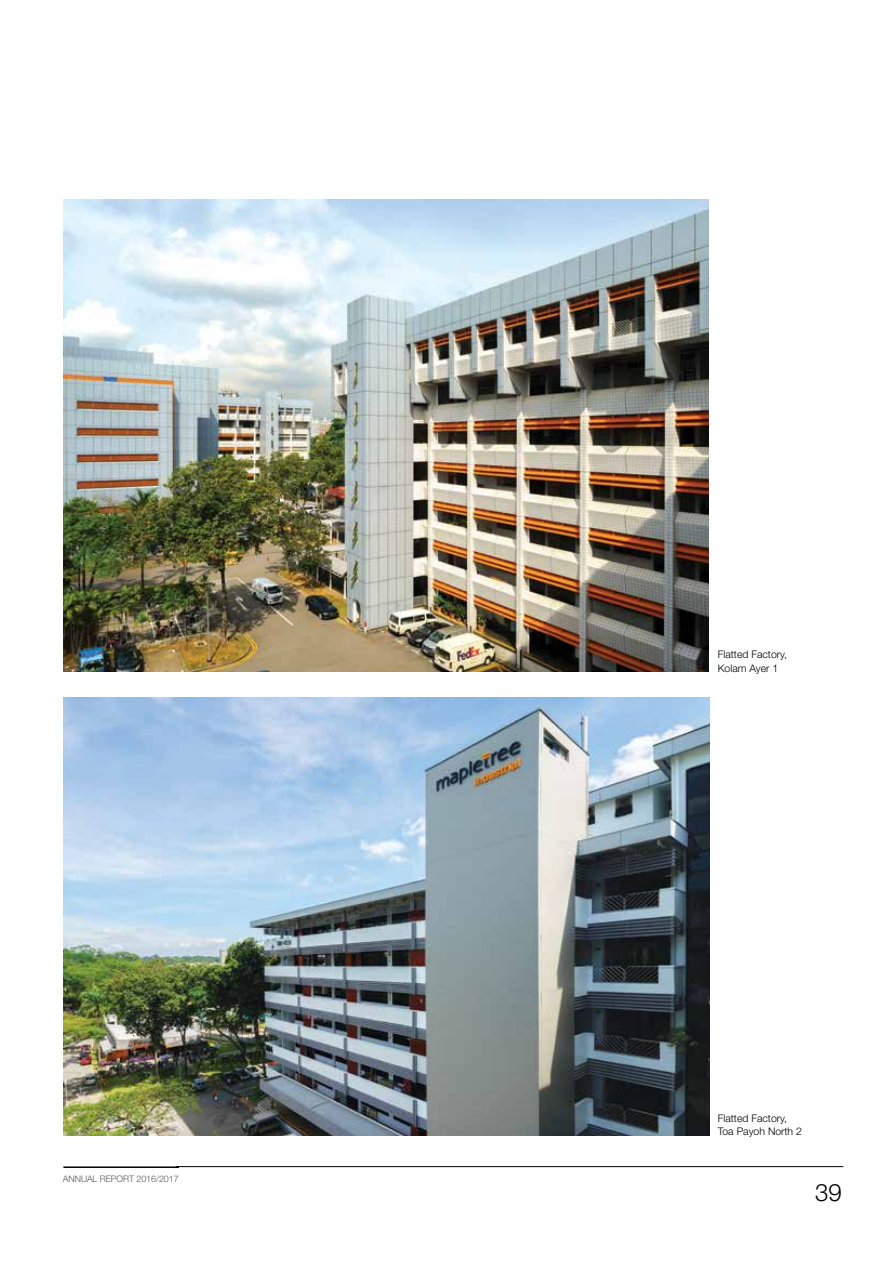
<style>
.page{position:relative;width:893px;height:1263px;background:#fff}
.page>*{position:absolute;margin:0;border:0;box-sizing:border-box;transform-origin:0 0}
.t1{font:300 24px "Helvetica Neue LT Std";color:#000}
.t2{font:300 10.5px/13.5px "Helvetica Neue LT Std";color:#000}
.t3{font:300 9px "Helvetica Neue LT Std";letter-spacing:-.01em;color:#58595b}
</style>
<div class="page">
<img style="left:64px;top:200px;width:645px;height:472px">
<img style="left:64px;top:697px;width:645px;height:438px">
<hr style="left:176px;top:1166px;width:667px;height:1px;background:#000">
<hr style="left:63px;top:1166px;width:116px;height:2px;background:#000">
<p class="t3" style="left:63px;top:1173px;width:117px">ANNUAL REPORT 2016/2017</p>
<p class="t2" style="left:718px;top:647px;width:71px">Flatted Factory,<br>Kolam Ayer 1</p>
<p class="t2" style="left:718px;top:1111px;width:86px">Flatted Factory,<br>Toa Payoh North 2</p>
<h1 class="t1" style="left:815px;top:1178px;width:28px">39</h1>
</div>
